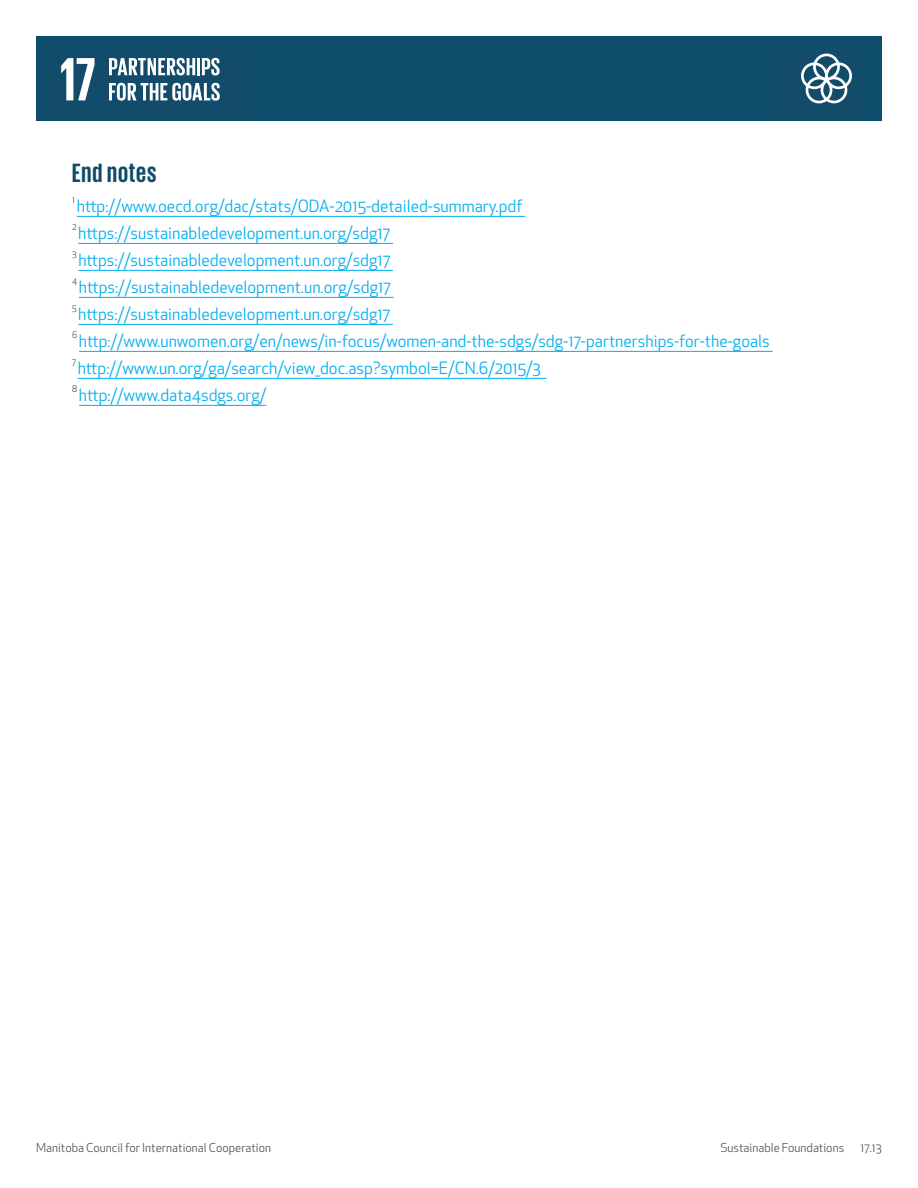
<style>
.page{position:relative;width:918px;height:1188px;background:#fff}
.page>*{position:absolute;margin:0;border:0;box-sizing:border-box;transform-origin:0 0}
.t1{font:700 27px "Giorgio Sans";letter-spacing:.035em;color:#0e4c6b}
.Footnotes{font:16.5px "Apex New";color:#00aeef}
.t2{font:12px "Apex New";color:#57585a}
.Footnotes-2{font:9px "Apex New";color:#57585a}
</style>
<div class="page">
<div style="left:36px;top:36px;width:846px;height:85px;background:#0e4c6b"></div>
<div style="left:775px;top:50px;width:88px;height:63px;background:#134c6b"></div>
<svg style="left:801px;top:54px;width:51px;height:49px"></svg>
<hr style="left:77px;top:216px;width:448px;height:1px;background:#00aeef">
<hr style="left:78px;top:243px;width:315px;height:1px;background:#00aeef">
<hr style="left:78px;top:270px;width:315px;height:1px;background:#00aeef">
<hr style="left:79px;top:297px;width:315px;height:1px;background:#00aeef">
<hr style="left:78px;top:324px;width:315px;height:1px;background:#00aeef">
<hr style="left:79px;top:351px;width:694px;height:1px;background:#00aeef">
<hr style="left:78px;top:378px;width:469px;height:1px;background:#00aeef">
<hr style="left:79px;top:405px;width:187px;height:1px;background:#00aeef">
<div style="left:42px;top:50px;width:210px;height:63px;background:#134c6b"></div>
<svg style="left:109px;top:58px;width:86px;height:17px"></svg>
<hr style="left:197px;top:58px;width:3px;height:17px;background:#fff">
<svg style="left:202px;top:58px;width:18px;height:17px"></svg>
<svg style="left:61px;top:58px;width:34px;height:42px"></svg>
<svg style="left:109px;top:83px;width:111px;height:18px"></svg>
<p class="t1" style="left:72px;top:160px;width:86px">End notes</p>
<p class="Footnotes-2" style="left:72px;top:194px;width:4px">1</p>
<p class="Footnotes" style="left:77px;top:195px;width:447px">http://www.oecd.org/dac/stats/ODA-2015-detailed-summary.pdf</p>
<p class="Footnotes-2" style="left:72px;top:221px;width:6px">2</p>
<p class="Footnotes" style="left:78px;top:222px;width:313px">https://sustainabledevelopment.un.org/sdg17</p>
<p class="Footnotes-2" style="left:72px;top:248px;width:6px">3</p>
<p class="Footnotes" style="left:78px;top:249px;width:313px">https://sustainabledevelopment.un.org/sdg17</p>
<p class="Footnotes-2" style="left:72px;top:275px;width:7px">4</p>
<p class="Footnotes" style="left:79px;top:276px;width:313px">https://sustainabledevelopment.un.org/sdg17</p>
<p class="Footnotes-2" style="left:72px;top:302px;width:6px">5</p>
<p class="Footnotes" style="left:78px;top:303px;width:313px">https://sustainabledevelopment.un.org/sdg17</p>
<p class="Footnotes-2" style="left:72px;top:329px;width:7px">6</p>
<p class="Footnotes" style="left:79px;top:330px;width:692px">http://www.unwomen.org/en/news/in-focus/women-and-the-sdgs/sdg-17-partnerships-for-the-goals</p>
<p class="Footnotes-2" style="left:72px;top:356px;width:5px">7</p>
<p class="Footnotes" style="left:78px;top:357px;width:465px">http://www.un.org/ga/search/view_doc.asp?symbol=E/CN.6/2015/3</p>
<p class="Footnotes-2" style="left:72px;top:383px;width:7px">8</p>
<p class="Footnotes" style="left:79px;top:384px;width:189px">http://www.data4sdgs.org/</p>
<p class="t2" style="left:36px;top:1140px;width:237px">Manitoba Council for International Cooperation</p>
<p class="t2" style="left:720px;top:1140px;width:125px">Sustainable Foundations</p>
<p class="t2" style="left:861px;top:1140px;width:23px">17.13</p>
</div>
